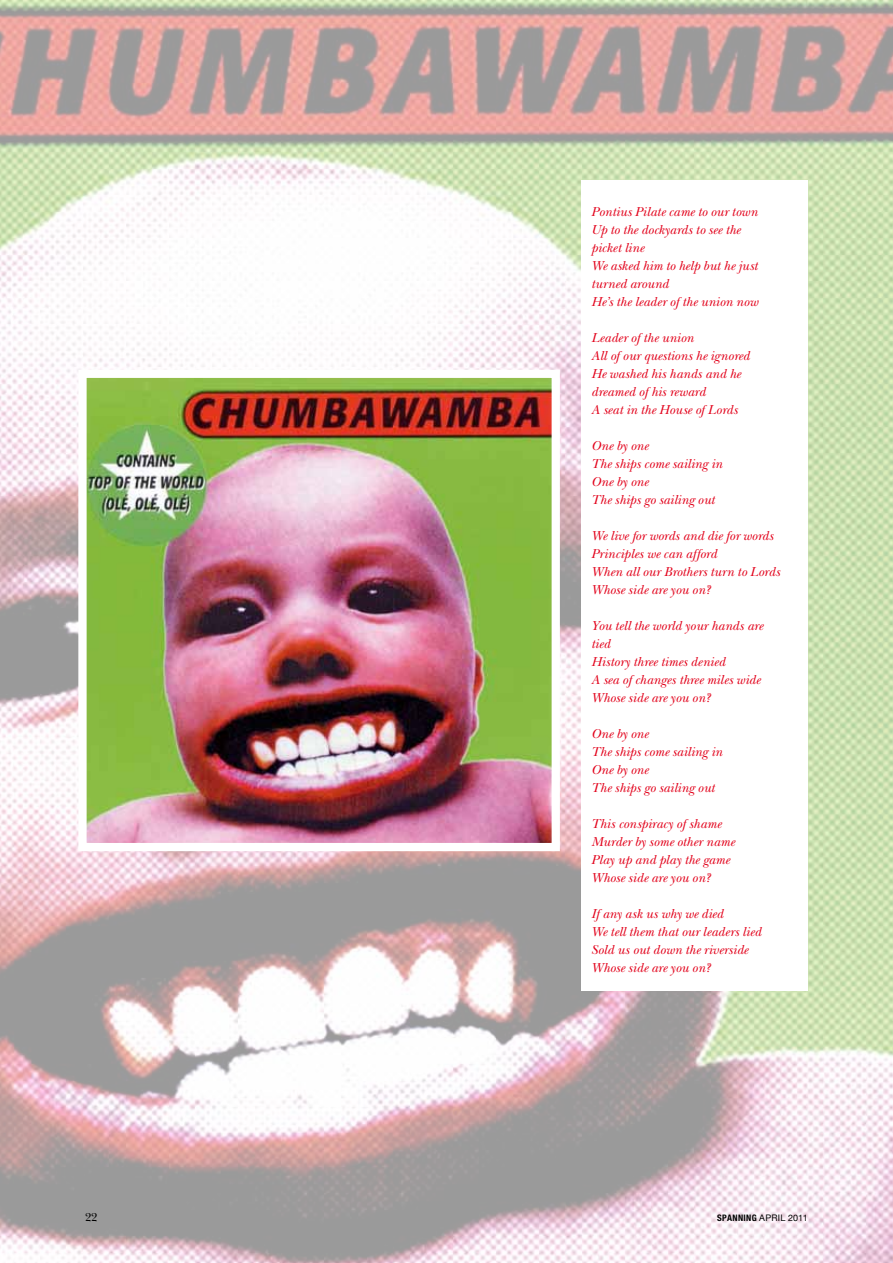
<style>
.page{position:relative;width:893px;height:1263px;background:#fff}
.page>*{position:absolute;margin:0;border:0;box-sizing:border-box;transform-origin:0 0}
.t1{font:italic 13.5px/18px "New Baskerville Std";letter-spacing:.005em;color:#e2001a}
.t2{font:12px "New Baskerville Std";color:#000}
.t3{font:9px "Helvetica Neue";letter-spacing:.02em;color:#000}
.s1{font-family:"Helvetica Neue LT Std";font-weight:700;font-stretch:condensed}
</style>
<div class="page">
<img style="left:0;top:0;width:893px;height:1263px">
<img style="left:87px;top:379px;width:464px;height:463px">
<div style="left:78px;top:370px;width:482px;height:481px;border:8px solid #fff"></div>
<div style="left:581px;top:180px;width:227px;height:810px;background:#fff"></div>
<p class="t1" style="left:591px;top:203px;width:168px">Pontius Pilate came to our town<br>Up to the dockyards to see the picket line<br>We asked him to help but he just turned around<br>He’s the leader of the union now</p>
<p class="t1" style="left:591px;top:329px;width:160px">Leader of the union<br>All of our questions he ignored<br>He washed his hands and he dreamed of his reward<br>A seat in the House of Lords</p>
<p class="t1" style="left:591px;top:437px;width:133px">One by one<br>The ships come sailing in<br>One by one<br>The ships go sailing out</p>
<p class="t1" style="left:591px;top:527px;width:190px">We live for words and die for words<br>Principles we can afford<br>When all our Brothers turn to Lords<br>Whose side are you on?</p>
<p class="t1" style="left:591px;top:617px;width:173px">You tell the world your hands are tied<br>History three times denied<br>A sea of changes three miles wide<br>Whose side are you on?</p>
<p class="t1" style="left:591px;top:725px;width:133px">One by one<br>The ships come sailing in<br>One by one<br>The ships go sailing out</p>
<p class="t1" style="left:591px;top:815px;width:145px">This conspiracy of shame<br>Murder by some other name<br>Play up and play the game<br>Whose side are you on?</p>
<p class="t1" style="left:591px;top:905px;width:171px">If any ask us why we died<br>We tell them that our leaders lied<br>Sold us out down the riverside<br>Whose side are you on?</p>
<p class="t2" style="left:85px;top:1210px;width:14px">22</p>
<p class="t3" style="left:717px;top:1212px;width:92px"><span class="s1">SPANNING</span> april 2011</p>
</div>
